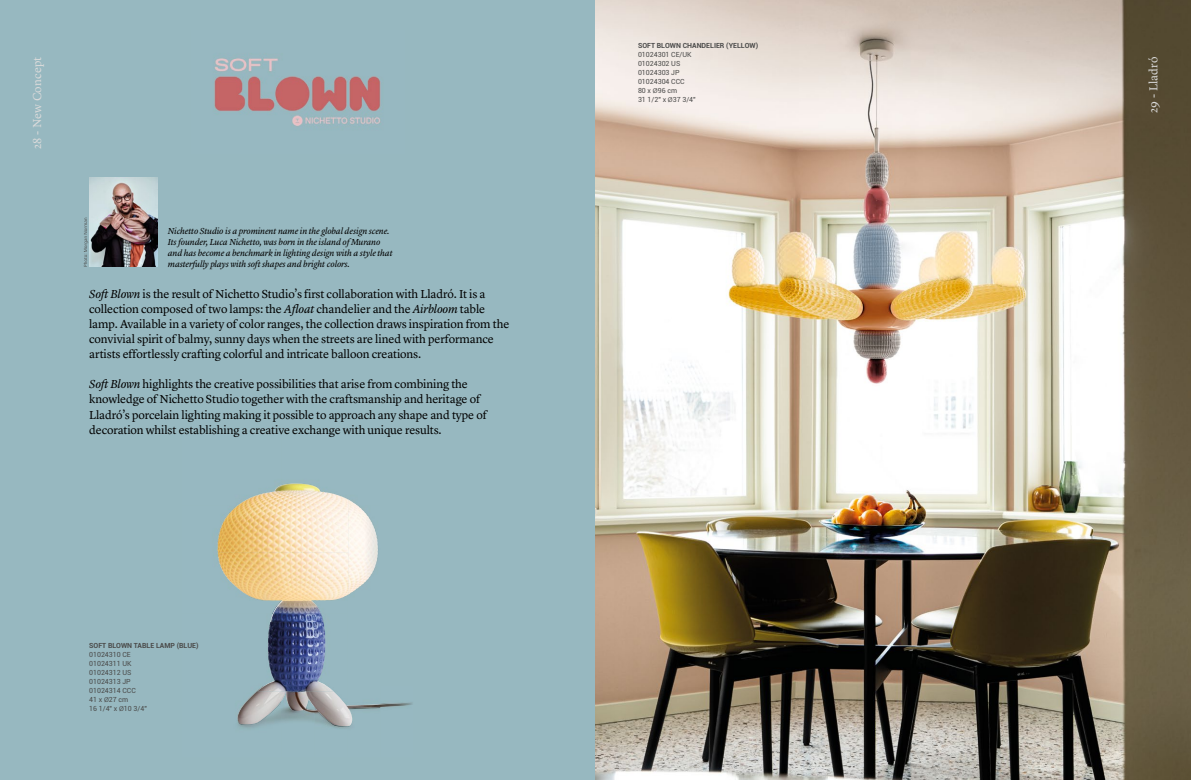
<style>
.page{position:relative;width:1191px;height:780px;background:#fff}
.page>*{position:absolute;margin:0;border:0;box-sizing:border-box;transform-origin:0 0}
.t1{font:12px/15px "Lyon Text";letter-spacing:-.01em;color:#000}
.t2{font:12px "Lyon Text";letter-spacing:.01em;color:#dadada}
.t3{font:italic 9px/10.8px "Lyon Text";letter-spacing:-.015em;color:#000}
.t4{font:7px/9px "Roboto";color:#4a4a49}
.t5{font:700 7px "Roboto";color:#4a4a49}
.s1{font-family:"Myriad Pro"}
.s2{font-style:italic}
</style>
<div class="page">
<div style="left:0;top:0;width:595px;height:780px;background:#97b8c0"></div>
<img style="left:275px;top:483px;width:46px;height:8px">
<img style="left:347px;top:553px;width:3px;height:175px">
<img style="left:323px;top:595px;width:24px;height:6px">
<img style="left:323px;top:620px;width:24px;height:108px">
<img style="left:217px;top:491px;width:131px;height:62px">
<img style="left:348px;top:499px;width:30px;height:95px">
<img style="left:218px;top:552px;width:105px;height:70px">
<img style="left:257px;top:622px;width:77px;height:69px">
<img style="left:238px;top:691px;width:174px;height:35px">
<img style="left:595px;top:0;width:596px;height:780px">
<img style="left:214px;top:58px;width:167px;height:68px">
<img style="left:89px;top:177px;width:68px;height:89px">
<svg style="left:84px;top:218px;width:4px;height:48px"></svg>
<p class="t5" style="left:638px;top:40px;width:122px">SOFT BLOWN CHANDELIER (YELLOW)</p>
<p class="t4" style="left:638px;top:50px;width:59px">01024301 CE/UK<br>01024302 US<br>01024303 JP<br>01024304 CCC<br>80 x <span class="s1">Ø</span>96 cm<br>31 1/2" x <span class="s1">Ø</span>37 3/4"</p>
<p class="t2" style="left:28px;top:149px;width:94px;rotate:-90deg">28 - New Concept</p>
<p class="t2" style="left:1144px;top:113px;width:58px;rotate:-90deg">29 - Lladró</p>
<p class="t3" style="left:168px;top:225px;width:226px">Nichetto Studio is a prominent name in the global design scene.<br>Its founder, Luca Nichetto, was born in the island of Murano and has become a benchmark in lighting design with a style that masterfully plays with soft shapes and bright colors.</p>
<p class="t1" style="left:89px;top:286px;width:422px"><span class="s2">Soft Blown</span> is the result of Nichetto Studio’s first collaboration with Lladró. It is a collection composed of two lamps: the <span class="s2">Afloat</span> chandelier and the <span class="s2">Airbloom</span> table lamp. Available in a variety of color ranges, the collection draws inspiration from the convivial spirit of balmy, sunny days when the streets are lined with performance artists effortlessly crafting colorful and intricate balloon creations.</p>
<p class="t1" style="left:89px;top:376px;width:399px"><span class="s2">Soft Blown</span> highlights the creative possibilities that arise from combining the knowledge of Nichetto Studio together with the craftsmanship and heritage of Lladró’s porcelain lighting making it possible to approach any shape and type of decoration whilst establishing a creative exchange with unique results.</p>
<p class="t5" style="left:89px;top:640px;width:111px">SOFT BLOWN TABLE LAMP (BLUE)</p>
<p class="t4" style="left:89px;top:649px;width:59px">01024310 CE<br>01024311 UK<br>01024312 US<br>01024313 JP<br>01024314 CCC<br>41 x <span class="s1">Ø</span>27 cm<br>16 1/4" x <span class="s1">Ø</span>10 3/4"</p>
</div>
